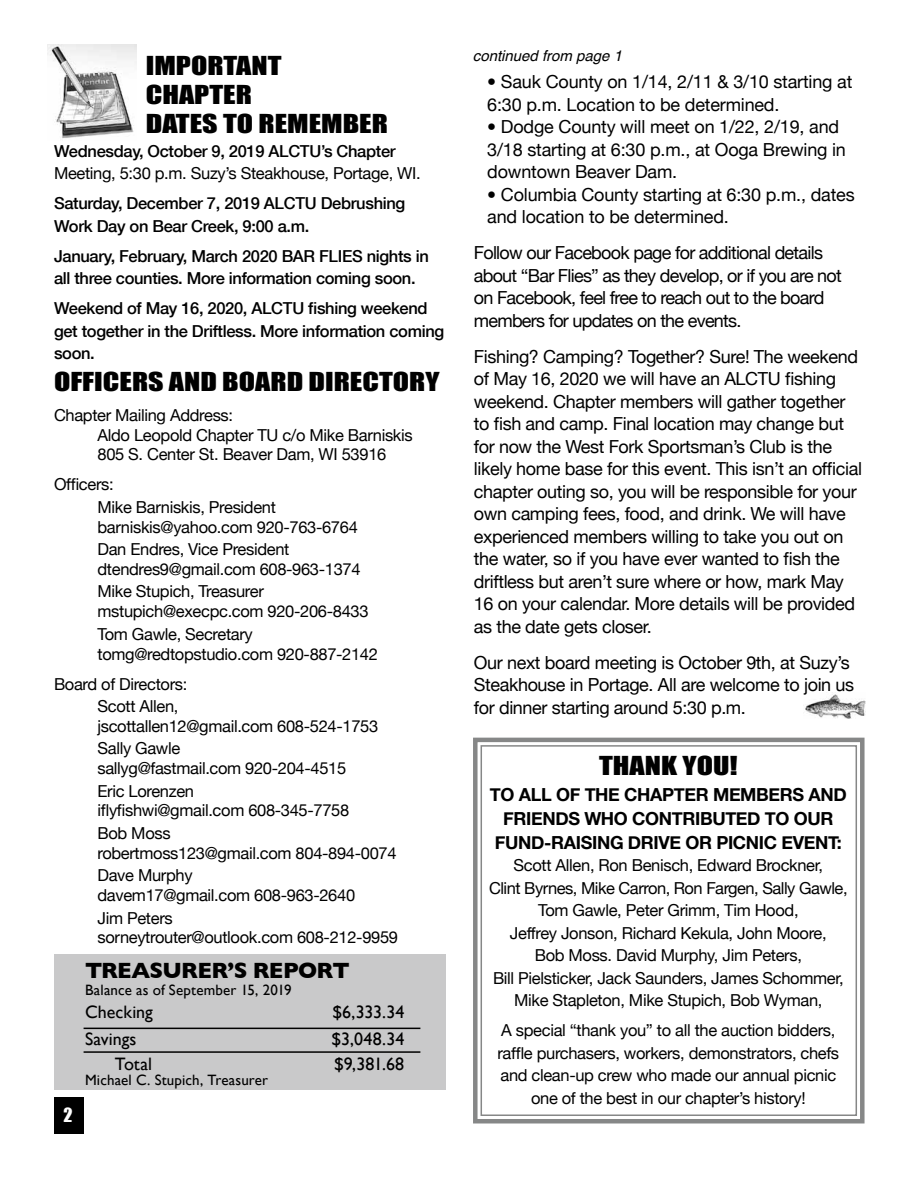
<style>
.page{position:relative;width:918px;height:1188px;background:#fff}
.page>*{position:absolute;margin:0;border:0;box-sizing:border-box;transform-origin:0 0}
.t1{font:24px/28.8px "Impact";color:#000;scale:1.25 1}
.t2{font:700 22.5px "Gill Sans";letter-spacing:-.03em;color:#000}
.t3{font:18px/22.5px "Helvetica Neue";letter-spacing:-.02em;color:#000}
.t4{font:18px/22.5px "Helvetica Neue";letter-spacing:-.04em;color:#000}
.t5{font:700 18px/24px "Helvetica Neue";letter-spacing:-.02em;color:#000;text-align:center}
.t6{font:18px "Gill Sans";color:#000}
.t7{font:18px "Impact";color:#fff}
.t8{font:16.5px/22.5px "Helvetica Neue";letter-spacing:-.02em;color:#000}
.t9{font:500 16.5px/22.5px "Helvetica Neue";letter-spacing:-.02em;color:#000}
.t10{font:15px "Gill Sans";letter-spacing:.01em;color:#000}
.t11{font:italic 15px "Helvetica";color:#000}
</style>
<div class="page">
<div style="left:55px;top:954px;width:391px;height:136px;background:#c9c9ca"></div>
<div style="left:54px;top:1098px;width:29px;height:36px;background:#000"></div>
<img style="left:805px;top:694px;width:60px;height:24px">
<hr style="left:84px;top:1028px;width:336px;height:1px;background:#000">
<hr style="left:84px;top:1051px;width:336px;height:2px;background:#000">
<img style="left:48px;top:44px;width:88px;height:95px">
<svg style="left:473px;top:737px;width:392px;height:387px"></svg>
<div style="left:481px;top:745px;width:376px;height:371px;border:2px solid #868787"></div>
<h1 class="t1" style="left:146px;top:51px;width:195px">IMPORTANT<br>CHAPTER<br>DATES TO REMEMBER</h1>
<p class="t9" style="left:54px;top:139px;width:343px">Wednesday, October 9, 2019 ALCTU’s Chapter</p>
<p class="t8" style="left:54px;top:162px;width:368px">Meeting, 5:30 p.m. Suzy’s Steakhouse, Portage, WI.</p>
<p class="t9" style="left:54px;top:192px;width:353px">Saturday, December 7, 2019 ALCTU Debrushing<br>Work Day on Bear Creek, 9:00 a.m.</p>
<p class="t9" style="left:54px;top:244px;width:376px">January, February, March 2020 BAR FLIES nights in all three counties. More information coming soon.</p>
<p class="t9" style="left:54px;top:297px;width:392px">Weekend of May 16, 2020, ALCTU fishing weekend get together in the Driftless. More information coming soon.</p>
<h1 class="t1" style="left:54px;top:367px;width:310px">OFFICERS AND BOARD DIRECTORY</h1>
<p class="t8" style="left:97px;top:405px;width:317px;line-height:19.8px;text-indent:-43px">Chapter Mailing Address:<br>Aldo Leopold Chapter TU c/o Mike Barniskis<br>805 S. Center St. Beaver Dam, WI 53916</p>
<p class="t8" style="left:97px;top:473px;width:180px;text-indent:-43px">Officers:<br>Mike Barniskis, President</p>
<p class="t8" style="left:97px;top:515px;width:262px">barniskis@yahoo.com 920-763-6764<br>Dan Endres, Vice President</p>
<p class="t8" style="left:97px;top:558px;width:265px">dtendres9@gmail.com 608-963-1374<br>Mike Stupich, Treasurer</p>
<p class="t8" style="left:97px;top:600px;width:273px">mstupich@execpc.com 920-206-8433<br>Tom Gawle, Secretary</p>
<p class="t8" style="left:54px;top:638px;width:326px;line-height:30px;text-indent:43px">tomg@redtopstudio.com 920-887-2142<br>Board of Directors:</p>
<p class="t8" style="left:97px;top:696px;width:282px;line-height:19.8px">Scott Allen,<br>jscottallen12@gmail.com 608-524-1753</p>
<p class="t8" style="left:97px;top:738px;width:250px;line-height:19.8px">Sally Gawle<br>sallyg@fastmail.com 920-204-4515</p>
<p class="t8" style="left:97px;top:781px;width:253px;line-height:19.8px">Eric Lorenzen<br>iflyfishwi@gmail.com 608-345-7758</p>
<p class="t8" style="left:97px;top:823px;width:301px;line-height:19.8px">Bob Moss<br>robertmoss123@gmail.com 804-894-0074</p>
<p class="t8" style="left:97px;top:865px;width:259px;line-height:19.8px">Dave Murphy<br>davem17@gmail.com 608-963-2640</p>
<p class="t8" style="left:97px;top:908px;width:302px;line-height:19.8px">Jim Peters<br>sorneytrouter@outlook.com 608-212-9959</p>
<p class="t7" style="left:64px;top:1104px;width:11px">2</p>
<h2 class="t2" style="left:85px;top:958px;width:266px">TREASURER’S REPORT</h2>
<p class="t10" style="left:85px;top:981px;width:208px">Balance as of September 15, 2019</p>
<p class="t6" style="left:85px;top:1001px;width:69px">Checking</p>
<p class="t6" style="left:332px;top:1001px;width:74px">$6,333.34</p>
<p class="t6" style="left:85px;top:1028px;width:53px">Savings</p>
<p class="t6" style="left:331px;top:1028px;width:75px">$3,048.34</p>
<p class="t6" style="left:115px;top:1053px;width:39px">Total</p>
<p class="t6" style="left:334px;top:1053px;width:72px">$9,381.68</p>
<p class="t10" style="left:85px;top:1071px;width:185px">Michael C. Stupich, Treasurer</p>
<p class="t11" style="left:473px;top:44px;width:151px">continued from page 1</p>
<p class="t3" style="left:487px;top:71px;width:367px">• Sauk County on 1/14, 2/11 &amp; 3/10 starting at<br>6:30 p.m. Location to be determined.</p>
<p class="t3" style="left:487px;top:116px;width:360px">• Dodge County will meet on 1/22, 2/19, and<br>3/18 starting at 6:30 p.m., at Ooga Brewing in downtown Beaver Dam.</p>
<p class="t3" style="left:487px;top:183px;width:369px">• Columbia County starting at 6:30 p.m., dates and location to be determined.</p>
<p class="t4" style="left:474px;top:242px;width:370px">Follow our Facebook page for additional details about “Bar Flies” as they develop, or if you are not on Facebook, feel free to reach out to the board members for updates on the events.</p>
<p class="t3" style="left:474px;top:345px;width:390px">Fishing? Camping? Together? Sure! The weekend of May 16, 2020 we will have an ALCTU fishing weekend. Chapter members will gather together to fish and camp. Final location may change but for now the West Fork Sportsman’s Club is the likely home base for this event. This isn’t an official chapter outing so, you will be responsible for your own camping fees, food, and drink. We will have experienced members willing to take you out on the water, so if you have ever wanted to fish the driftless but aren’t sure where or how, mark May 16 on your calendar. More details will be provided as the date gets closer.</p>
<p class="t3" style="left:474px;top:651px;width:382px">Our next board meeting is October 9th, at Suzy’s<br>Steakhouse in Portage. All are welcome to join us for dinner starting around 5:30 p.m.</p>
<h1 class="t1" style="left:599px;top:751px;width:112px">THANK YOU!</h1>
<p class="t5" style="left:490px;top:782px;width:358px">TO ALL OF THE CHAPTER MEMBERS AND<br>FRIENDS WHO CONTRIBUTED TO OUR<br>FUND-RAISING DRIVE OR PICNIC EVENT:</p>
<p class="t8" style="left:489px;top:854px;width:360px;text-align:center">Scott Allen, Ron Benisch, Edward Brockner,<br>Clint Byrnes, Mike Carron, Ron Fargen, Sally Gawle, Tom Gawle, Peter Grimm, Tim Hood,<br>Jeffrey Jonson, Richard Kekula, John Moore,<br>Bob Moss. David Murphy, Jim Peters,<br>Bill Pielsticker, Jack Saunders, James Schommer, Mike Stapleton, Mike Stupich, Bob Wyman,</p>
<p class="t8" style="left:497px;top:1019px;width:343px;text-align:center">A special “thank you” to all the auction bidders, raffle purchasers, workers, demonstrators, chefs and clean-up crew who made our annual picnic one of the best in our chapter’s history!</p>
</div>
